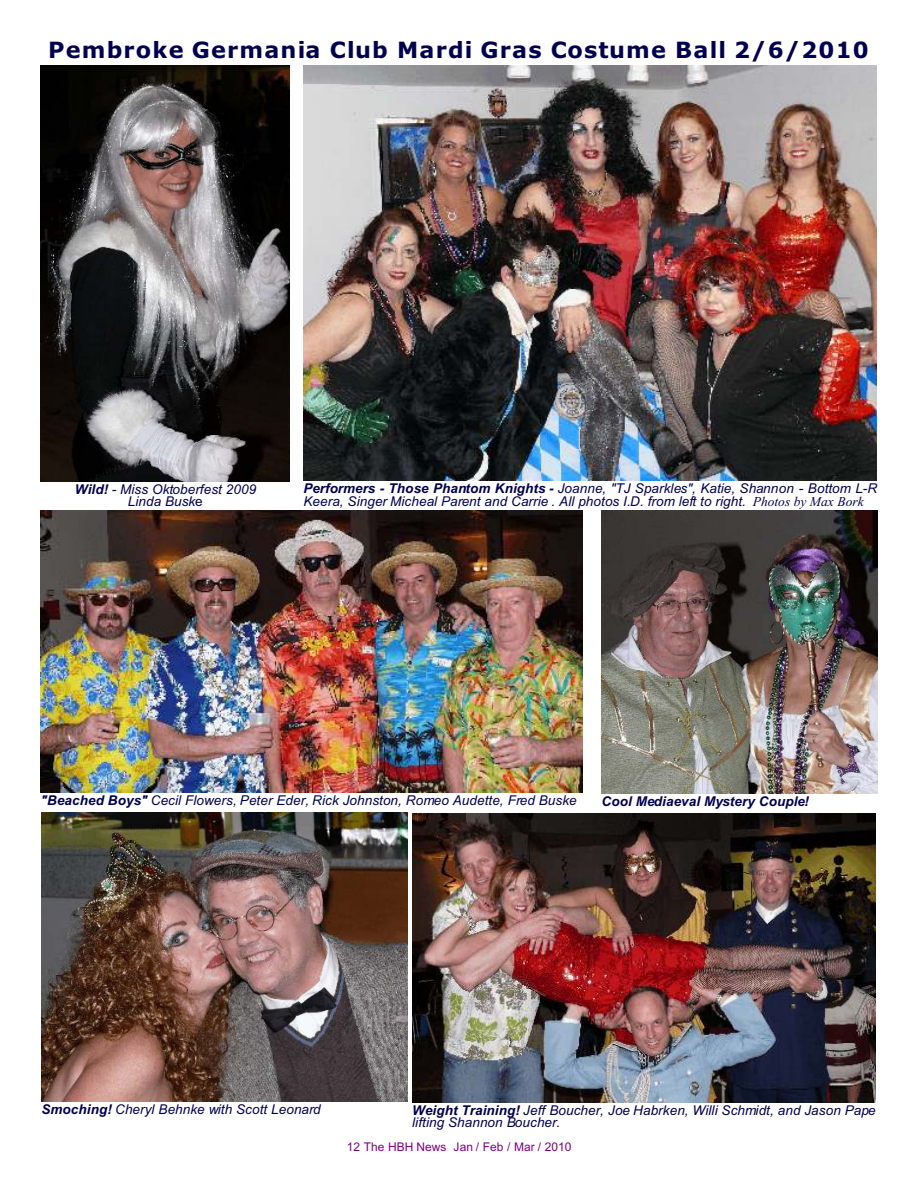
<style>
.page{position:relative;width:918px;height:1188px;background:#fff}
.page>*{position:absolute;margin:0;border:0;box-sizing:border-box;transform-origin:0 0}
.t1{font:700 22.35px "Verdana";letter-spacing:.05em;color:#00004f}
.t2{font:italic 13.5px/12.3px "Arial";letter-spacing:.005em;color:#00004f}
.t3{font:italic 700 13.5px "Arial";letter-spacing:.005em;color:#00004f}
.t4{font:12px "Arial";letter-spacing:.01em;color:#800080}
.s1{font-weight:700}
.s2{font-style:normal}
.s3{font-family:"Times New Roman"}
</style>
<div class="page">
<img style="left:41px;top:812px;width:366px;height:290px">
<img style="left:303px;top:65px;width:573px;height:416px">
<img style="left:41px;top:66px;width:249px;height:415px">
<img style="left:41px;top:511px;width:541px;height:282px">
<img style="left:601px;top:510px;width:276px;height:284px">
<img style="left:412px;top:813px;width:464px;height:290px">
<p class="t1" style="left:48px;top:41px;width:822px">Pembroke Germania Club Mardi Gras Costume Ball 2/6/2010</p>
<p class="t2" style="left:75px;top:484px;width:183px;text-align:center"><span class="s1">Wild!</span> - Miss Oktoberfest 2009<br>Linda Busk<span class="s2">e</span></p>
<p class="t2" style="left:303px;top:483px;width:575px"><span class="s1">Performers - Those Phantom Knights -</span> Joanne, "TJ Sparkles", Katie, Shannon - Bottom L-R<br>Keera, Singer Micheal Parent and Carrie . All photos I.D. from left to right. <span class="s3">Photos by Max Bork</span></p>
<p class="t2" style="left:41px;top:796px;width:538px"><span class="s1">"Beached Boys"</span> Cecil Flowers, Peter Eder, Rick Johnston, Romeo Audette, Fred Buske</p>
<p class="t3" style="left:602px;top:796px;width:209px">Cool Mediaeval Mystery Couple!</p>
<p class="t2" style="left:41px;top:1105px;width:281px"><span class="s1">Smoching!</span> Cheryl Behnke with Scott Leonard</p>
<p class="t2" style="left:412px;top:1105px;width:465px"><span class="s1">Weight Training!</span> Jeff Boucher, Joe Habrken, Willi Schmidt, and Jason Pape lifting Shannon Boucher.</p>
<p class="t4" style="left:347px;top:1142px;width:226px">12 The HBH News Jan / Feb / Mar / 2010</p>
</div>
